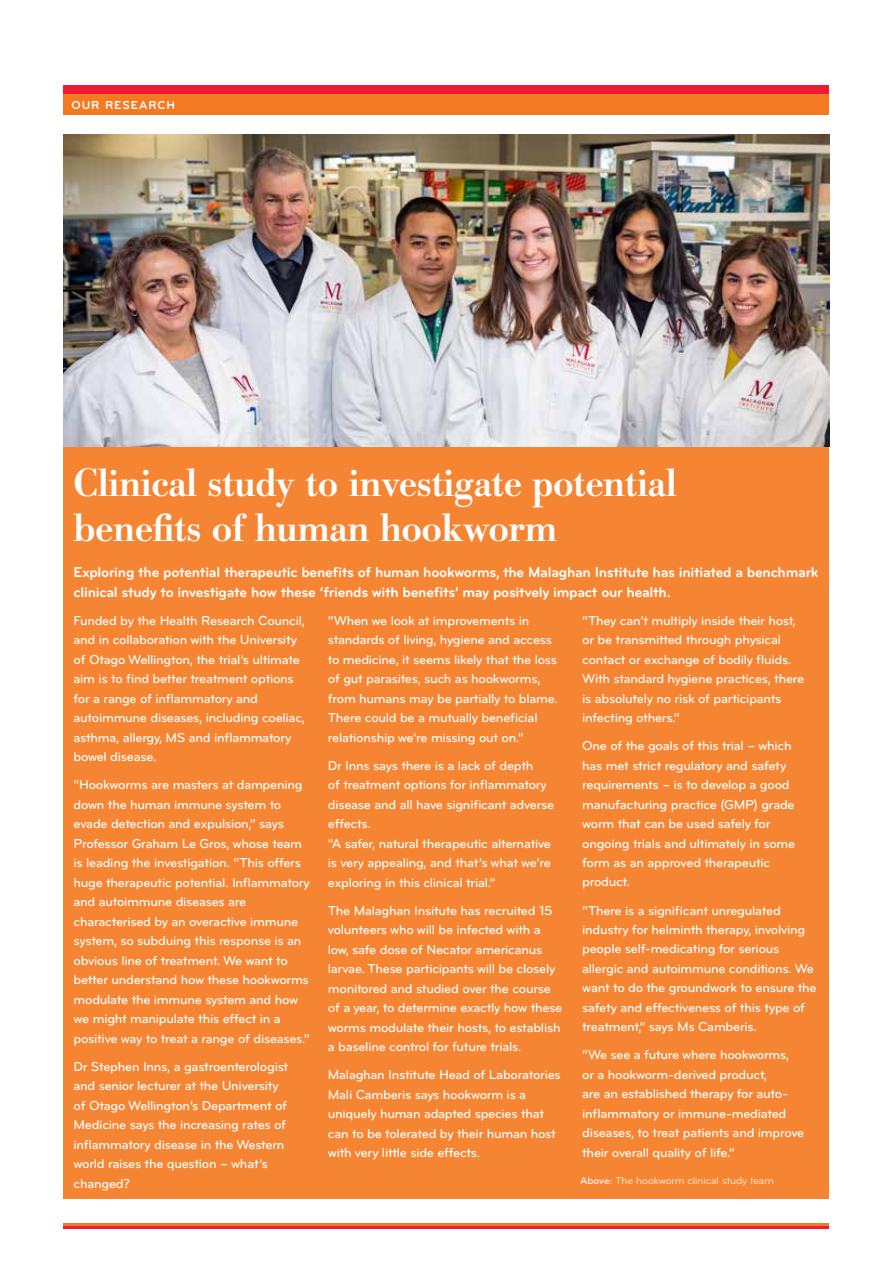
<style>
.page{position:relative;width:893px;height:1263px;background:#fff}
.page>*{position:absolute;margin:0;border:0;box-sizing:border-box;transform-origin:0 0}
.t1{font:500 39px/45px "Bodoni BE";letter-spacing:-.01em;color:#fff}
.t2{font:700 15px/19.5px "Bryant Pro";letter-spacing:-.02em;color:#fff}
.t3{font:500 13.5px/19.5px "Bryant Pro";letter-spacing:-.02em;color:#fff}
.t4{font:700 12px "Bryant Pro";letter-spacing:.08em;color:#fff}
.t5{font:10.5px "Bryant Pro";color:#fff}
.s1{font-weight:500}
</style>
<div class="page">
<div style="left:64px;top:135px;width:765px;height:1064px;background:#f68533"></div>
<img style="left:64px;top:135px;width:765px;height:311px">
<div style="left:64px;top:94px;width:765px;height:21px;background:#f47920"></div>
<div style="left:64px;top:85px;width:765px;height:9px;background:#ed1b35"></div>
<hr style="left:63px;top:1226px;width:766px;height:2px;background:#ed1b35">
<hr style="left:63px;top:1223px;width:766px;height:3px;background:#f47920">
<p class="t4" style="left:71px;top:97px;width:105px">OUR RESEARCH</p>
<h1 class="t1" style="left:74px;top:461px;width:605px">Clinical study to investigate potential benefits of human hookworm</h1>
<p class="t2" style="left:74px;top:563px;width:746px">Exploring the potential therapeutic benefits of human hookworms, the Malaghan Institute has initiated a benchmark clinical study to investigate how these ‘friends with benefits’ may positvely impact our health.</p>
<p class="t3" style="left:74px;top:611px;width:233px">Funded by the Health Research Council, and in collaboration with the University of Otago Wellington, the trial’s ultimate aim is to find better treatment options for a range of inflammatory and autoimmune diseases, including coeliac, asthma, allergy, MS and inflammatory bowel disease.</p>
<p class="t3" style="left:74px;top:775px;width:238px">“Hookworms are masters at dampening down the human immune system to evade detection and expulsion,” says Professor Graham Le Gros, whose team is leading the investigation. “This offers huge therapeutic potential. Inflammatory and autoimmune diseases are characterised by an overactive immune system, so subduing this response is an obvious line of treatment. We want to better understand how these hookworms modulate the immune system and how we might manipulate this effect in a positive way to treat a range of diseases.”</p>
<p class="t3" style="left:74px;top:1056px;width:216px">Dr Stephen Inns, a gastroenterologist and senior lecturer at the University of Otago Wellington’s Department of Medicine says the increasing rates of inflammatory disease in the Western world raises the question – what’s changed?</p>
<p class="t3" style="left:582px;top:610px;width:224px">“They can’t multiply inside their host, or be transmitted through physical contact or exchange of bodily fluids.<br>With standard hygiene practices, there is absolutely no risk of participants infecting others.”</p>
<p class="t3" style="left:582px;top:736px;width:215px">One of the goals of this trial – which has met strict regulatory and safety requirements – is to develop a good manufacturing practice (GMP) grade worm that can be used safely for ongoing trials and ultimately in some form as an approved therapeutic product.</p>
<p class="t3" style="left:582px;top:900px;width:236px">“There is a significant unregulated industry for helminth therapy, involving people self-medicating for serious allergic and autoimmune conditions. We want to do the groundwork to ensure the safety and effectiveness of this type of treatment,” says Ms Camberis.</p>
<p class="t3" style="left:582px;top:1045px;width:224px">“We see a future where hookworms, or a hookworm-derived product,<br>are an established therapy for auto&shy;inflammatory or immune-mediated diseases, to treat patients and improve their overall quality of life.”</p>
<p class="t5" style="left:580px;top:1174px;width:195px"><span class="s1">Above:</span> The hookworm clinical study team</p>
<p class="t3" style="left:328px;top:610px;width:232px">“When we look at improvements in standards of living, hygiene and access to medicine, it seems likely that the loss of gut parasites, such as hookworms, from humans may be partially to blame.<br>There could be a mutually beneficial relationship we’re missing out on.”</p>
<p class="t3" style="left:328px;top:755px;width:228px">Dr Inns says there is a lack of depth<br>of treatment options for inflammatory disease and all have significant adverse effects.<br>“A safer, natural therapeutic alternative is very appealing, and that’s what we’re exploring in this clinical trial.”</p>
<p class="t3" style="left:328px;top:900px;width:236px">The Malaghan Insitute has recruited 15 volunteers who will be infected with a low, safe dose of Necator americanus larvae. These participants will be closely monitored and studied over the course of a year, to determine exactly how these worms modulate their hosts, to establish a baseline control for future trials.</p>
<p class="t3" style="left:328px;top:1065px;width:234px">Malaghan Institute Head of Laboratories Mali Camberis says hookworm is a uniquely human adapted species that can to be tolerated by their human host with very little side effects.</p>
</div>
